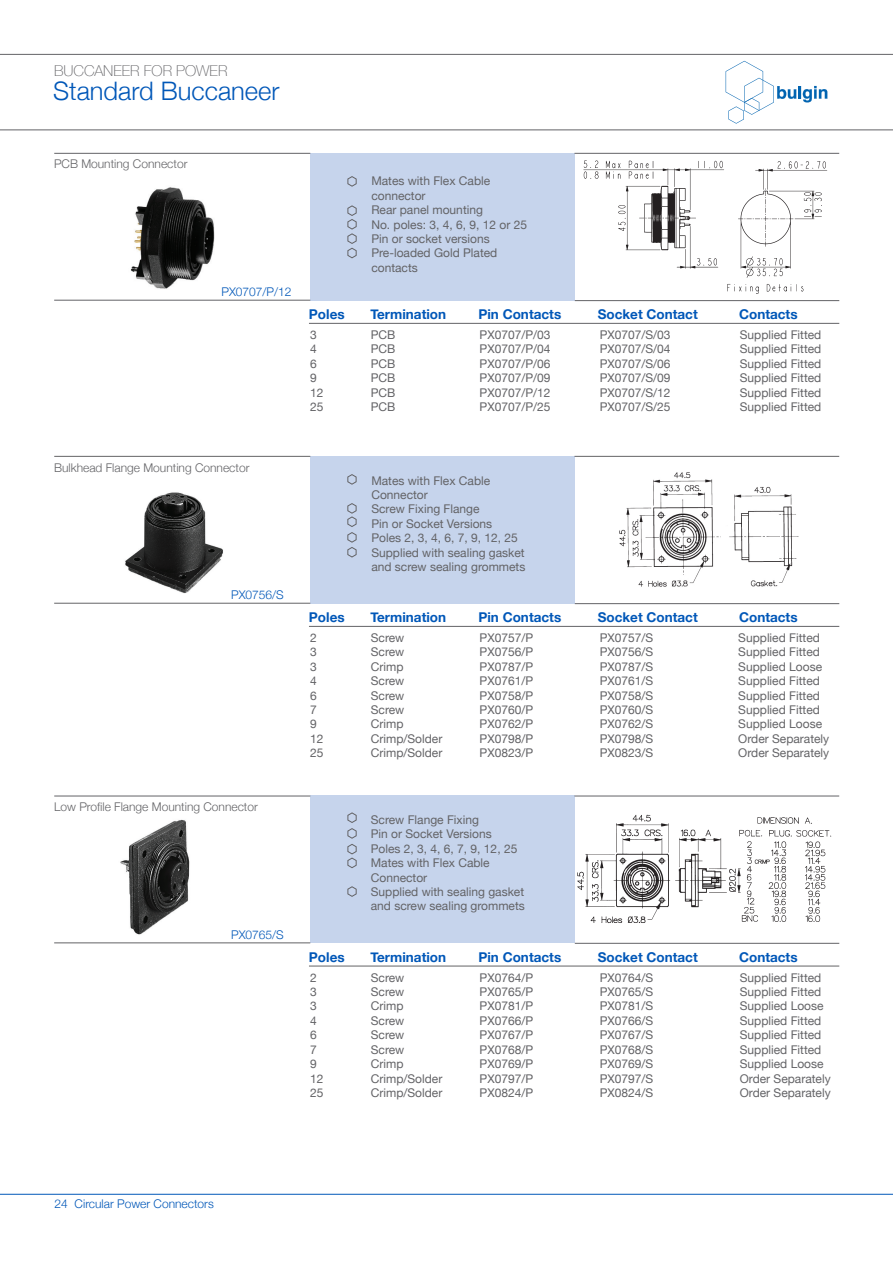
<style>
.page{position:relative;width:893px;height:1263px;background:#fff}
.page>*{position:absolute;margin:0;border:0;box-sizing:border-box;transform-origin:0 0}
.t1{font:300 25.5px "Helvetica Neue";color:#0057b8}
.t2{font:100 15px "Helvetica Neue";color:#636366}
.t3{font:700 13.5px "Helvetica Neue";color:#0057b8}
.t4{font:12px/14.4px "Helvetica Neue";color:#636366}
.t5{font:300 12px "Helvetica Neue";color:#636366}
.t6{font:300 12px "Helvetica Neue";color:#0057b8}
</style>
<div class="page">
<svg style="left:726px;top:61px;width:101px;height:63px"></svg>
<hr style="left:0;top:54px;width:893px;height:1px;background:#636366">
<hr style="left:0;top:129px;width:893px;height:1px;background:#636366">
<hr style="left:0;top:1194px;width:893px;height:1px;background:#0057b8">
<img style="left:574px;top:152px;width:260px;height:142px">
<img style="left:60px;top:819px;width:197px;height:125px">
<img style="left:125px;top:492px;width:98px;height:102px">
<img style="left:130px;top:187px;width:85px;height:102px">
<div style="left:310px;top:153px;width:265px;height:148px;background:#c6d4ec"></div>
<hr style="left:574px;top:153px;width:265px;height:1px;background:#636366">
<hr style="left:54px;top:300px;width:256px;height:1px;background:#636366">
<hr style="left:575px;top:300px;width:264px;height:1px;background:#636366">
<hr style="left:54px;top:153px;width:256px;height:1px;background:#636366">
<hr style="left:309px;top:323px;width:530px;height:1px;background:#636366">
<svg style="left:347px;top:176px;width:10px;height:11px"></svg>
<svg style="left:347px;top:205px;width:10px;height:54px"></svg>
<div style="left:310px;top:456px;width:265px;height:148px;background:#c6d4ec"></div>
<hr style="left:574px;top:456px;width:265px;height:1px;background:#636366">
<hr style="left:54px;top:603px;width:256px;height:1px;background:#636366">
<hr style="left:575px;top:603px;width:264px;height:1px;background:#636366">
<hr style="left:54px;top:456px;width:256px;height:1px;background:#636366">
<hr style="left:309px;top:626px;width:530px;height:1px;background:#636366">
<div style="left:310px;top:796px;width:265px;height:147px;background:#c6d4ec"></div>
<hr style="left:574px;top:796px;width:265px;height:1px;background:#636366">
<hr style="left:54px;top:942px;width:256px;height:1px;background:#636366">
<hr style="left:575px;top:943px;width:264px;height:1px;background:#636366">
<hr style="left:54px;top:796px;width:256px;height:1px;background:#636366">
<hr style="left:309px;top:966px;width:530px;height:1px;background:#636366">
<svg style="left:347px;top:886px;width:10px;height:11px"></svg>
<svg style="left:347px;top:474px;width:10px;height:11px"></svg>
<svg style="left:347px;top:503px;width:10px;height:55px"></svg>
<svg style="left:347px;top:812px;width:10px;height:56px"></svg>
<img style="left:577px;top:814px;width:255px;height:110px">
<img style="left:619px;top:472px;width:180px;height:115px">
<p class="t2" style="left:54px;top:59px;width:175px">BUCCANEER FOR POWER</p>
<h1 class="t1" style="left:53px;top:70px;width:228px">Standard Buccaneer</h1>
<p class="t5" style="left:54px;top:155px;width:135px">PCB Mounting Connector</p>
<p class="t6" style="left:221px;top:282px;width:72px">PX0707/P/12</p>
<p class="t4" style="left:371px;top:175px;width:157px">Mates with Flex Cable connector<br>Rear panel mounting<br>No. poles: 3, 4, 6, 9, 12 or 25<br>Pin or socket versions<br>Pre-loaded Gold Plated contacts</p>
<p class="t3" style="left:309px;top:303px;width:37px">Poles</p>
<p class="t3" style="left:370px;top:303px;width:77px">Termination</p>
<p class="t3" style="left:478px;top:303px;width:84px">Pin Contacts</p>
<p class="t3" style="left:598px;top:303px;width:102px">Socket Contact</p>
<p class="t3" style="left:739px;top:303px;width:60px">Contacts</p>
<p class="t4" style="left:310px;top:328px;width:15px">3<br>4<br>6<br>9<br>12<br>25</p>
<p class="t4" style="left:740px;top:328px;width:83px;text-align:justify">Supplied Fitted Supplied Fitted Supplied Fitted Supplied Fitted Supplied Fitted Supplied Fitted</p>
<p class="t4" style="left:371px;top:328px;width:26px;text-align:justify">PCB PCB PCB PCB PCB PCB</p>
<p class="t4" style="left:480px;top:328px;width:72px;text-align:justify">PX0707/P/03<br>PX0707/P/04<br>PX0707/P/06<br>PX0707/P/09<br>PX0707/P/12<br>PX0707/P/25</p>
<p class="t4" style="left:600px;top:328px;width:72px;text-align:justify">PX0707/S/03<br>PX0707/S/04<br>PX0707/S/06<br>PX0707/S/09<br>PX0707/S/12<br>PX0707/S/25</p>
<p class="t5" style="left:54px;top:458px;width:197px">Bulkhead Flange Mounting Connector</p>
<p class="t6" style="left:231px;top:585px;width:54px">PX0756/S</p>
<p class="t5" style="left:54px;top:797px;width:205px">Low Profile Flange Mounting Connector</p>
<p class="t6" style="left:231px;top:925px;width:54px">PX0765/S</p>
<p class="t4" style="left:371px;top:474px;width:156px">Mates with Flex Cable<br>Connector<br>Screw Fixing Flange<br>Pin or Socket Versions<br>Poles 2, 3, 4, 6, 7, 9, 12, 25<br>Supplied with sealing gasket and screw sealing grommets</p>
<p class="t3" style="left:309px;top:606px;width:37px">Poles</p>
<p class="t3" style="left:370px;top:606px;width:77px">Termination</p>
<p class="t3" style="left:478px;top:606px;width:84px">Pin Contacts</p>
<p class="t3" style="left:598px;top:606px;width:102px">Socket Contact</p>
<p class="t3" style="left:739px;top:606px;width:60px">Contacts</p>
<p class="t4" style="left:310px;top:631px;width:15px">2<br>3<br>3<br>4<br>6<br>7<br>9<br>12<br>25</p>
<p class="t4" style="left:600px;top:631px;width:55px;text-align:justify">PX0757/S PX0756/S PX0787/S PX0761/S PX0758/S PX0760/S PX0762/S PX0798/S PX0823/S</p>
<p class="t4" style="left:371px;top:631px;width:73px">Screw<br>Screw<br>Crimp<br>Screw<br>Screw<br>Screw<br>Crimp<br>Crimp/Solder<br>Crimp/Solder</p>
<p class="t4" style="left:480px;top:631px;width:55px;text-align:justify">PX0757/P PX0756/P PX0787/P PX0761/P PX0758/P PX0760/P PX0762/P PX0798/P PX0823/P</p>
<p class="t4" style="left:738px;top:631px;width:92px">Supplied Fitted<br>Supplied Fitted<br>Supplied Loose<br>Supplied Fitted<br>Supplied Fitted<br>Supplied Fitted<br>Supplied Loose<br>Order Separately<br>Order Separately</p>
<p class="t4" style="left:371px;top:813px;width:156px">Screw Flange Fixing<br>Pin or Socket Versions<br>Poles 2, 3, 4, 6, 7, 9, 12, 25<br>Mates with Flex Cable<br>Connector<br>Supplied with sealing gasket and screw sealing grommets</p>
<p class="t3" style="left:309px;top:946px;width:37px">Poles</p>
<p class="t3" style="left:370px;top:946px;width:77px">Termination</p>
<p class="t3" style="left:478px;top:946px;width:84px">Pin Contacts</p>
<p class="t3" style="left:598px;top:946px;width:102px">Socket Contact</p>
<p class="t3" style="left:739px;top:946px;width:60px">Contacts</p>
<p class="t4" style="left:310px;top:971px;width:15px">2<br>3<br>3<br>4<br>6<br>7<br>9<br>12<br>25</p>
<p class="t4" style="left:740px;top:971px;width:92px">Supplied Fitted<br>Supplied Fitted<br>Supplied Loose<br>Supplied Fitted<br>Supplied Fitted<br>Supplied Fitted<br>Supplied Loose<br>Order Separately<br>Order Separately</p>
<p class="t4" style="left:371px;top:971px;width:73px">Screw<br>Screw<br>Crimp<br>Screw<br>Screw<br>Screw<br>Crimp<br>Crimp/Solder<br>Crimp/Solder</p>
<p class="t4" style="left:480px;top:971px;width:55px;text-align:justify">PX0764/P PX0765/P PX0781/P PX0766/P PX0767/P PX0768/P PX0769/P PX0797/P PX0824/P</p>
<p class="t4" style="left:600px;top:971px;width:55px;text-align:justify">PX0764/S PX0765/S PX0781/S PX0766/S PX0767/S PX0768/S PX0769/S PX0797/S PX0824/S</p>
<p class="t6" style="left:55px;top:1194px;width:161px">24 Circular Power Connectors</p>
</div>
